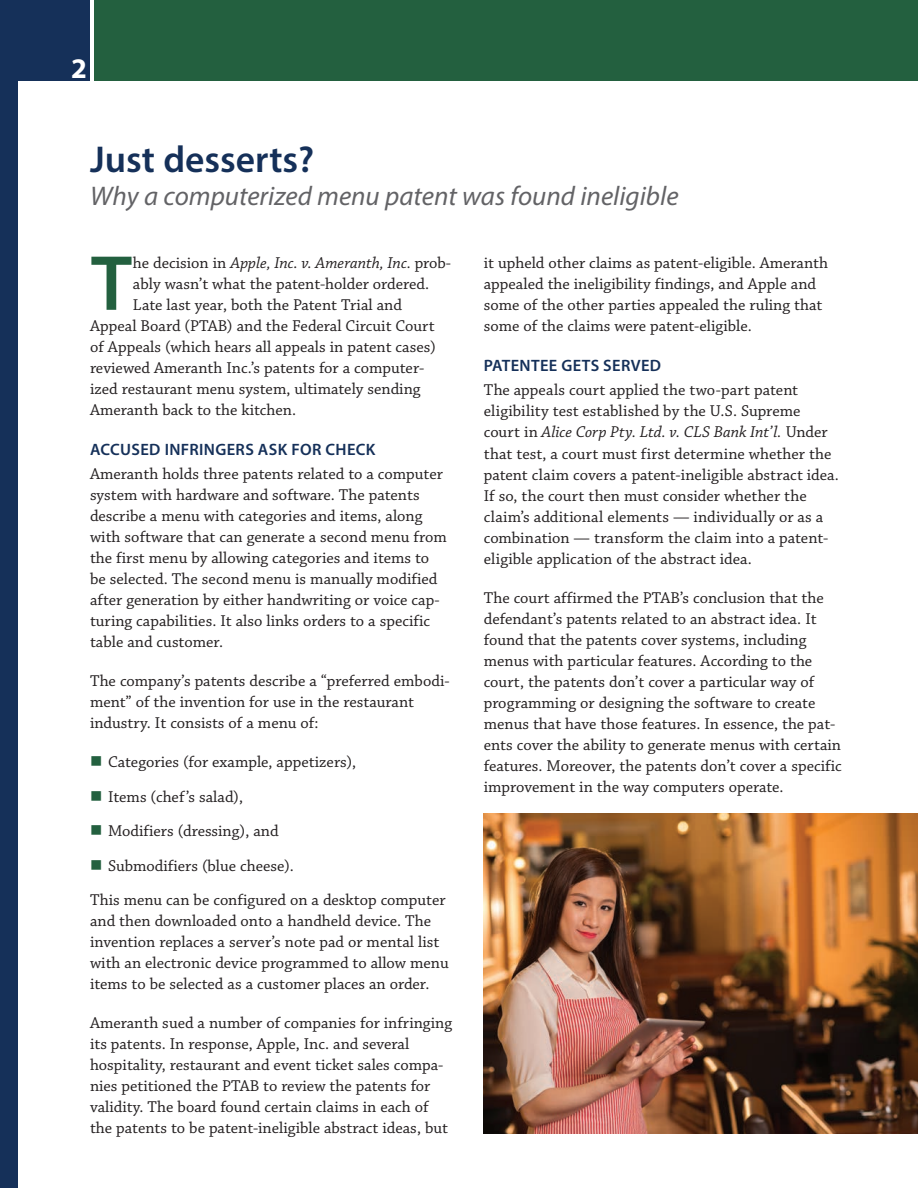
<style>
.page{position:relative;width:918px;height:1188px;background:#fff}
.page>*{position:absolute;margin:0;border:0;box-sizing:border-box;transform-origin:0 0}
.t1{font:600 78.75px "Myriad Pro";color:#23603f}
.t2{font:600 37.5px "Myriad Pro";color:#153059}
.t3{font:700 28.5px "Myriad Pro";color:#fff}
.t4{font:italic 27px "Myriad Pro";color:#636366}
.t5{font:16.5px/21px "Chaparral Pro";color:#231f20}
.t6{font:600 16.5px "Myriad Pro";letter-spacing:.02em;color:#153059}
.t7{font:italic 16.5px "Chaparral Pro";color:#231f20}
.s1{font-style:normal}
.s2{color:#23603f}
.s3{font-style:italic}
</style>
<div class="page">
<div style="left:94px;top:0;width:824px;height:81px;background:#23603f"></div>
<div style="left:0;top:0;width:90px;height:81px;background:#153059"></div>
<div style="left:0;top:72px;width:18px;height:1116px;background:#153059"></div>
<img style="left:484px;top:814px;width:434px;height:320px">
<h3 class="t3" style="left:71px;top:50px;width:17px">2</h3>
<h2 class="t2" style="left:90px;top:136px;width:226px">Just desserts?</h2>
<h3 class="t4" style="left:90px;top:179px;width:590px">Why a computerized menu patent was found ineligible</h3>
<h1 class="t1" style="left:91px;top:233px;width:43px">T</h1>
<p class="t7" style="left:133px;top:254px;width:320px"><span class="s1">he decision in</span> Apple, Inc. v. Ameranth, Inc. <span class="s1">prob-</span></p>
<p class="t5" style="left:133px;top:274px;width:298px">ably wasn’t what the patent-holder ordered.</p>
<p class="t5" style="left:133px;top:295px;width:271px">Late last year, both the Patent Trial and</p>
<p class="t5" style="left:90px;top:316px;width:346px">Appeal Board (PTAB) and the Federal Circuit Court</p>
<p class="t5" style="left:90px;top:337px;width:347px">of Appeals (which hears all appeals in patent cases)</p>
<p class="t5" style="left:90px;top:358px;width:336px">reviewed Ameranth Inc.’s patents for a computer-</p>
<p class="t5" style="left:90px;top:379px;width:332px">ized restaurant menu system, ultimately sending</p>
<p class="t5" style="left:90px;top:400px;width:208px">Ameranth back to the kitchen.</p>
<p class="t6" style="left:90px;top:439px;width:287px">ACCUSED INFRINGERS ASK FOR CHECK</p>
<p class="t5" style="left:90px;top:464px;width:358px">Ameranth holds three patents related to a computer system with hardware and software. The patents describe a menu with categories and items, along with software that can generate a second menu from the first menu by allowing categories and items to be selected. The second menu is manually modified after generation by either handwriting or voice cap&shy;turing capabilities. It also links orders to a specific table and customer.</p>
<p class="t5" style="left:90px;top:671px;width:361px">The company’s patents describe a “preferred embodi&shy;ment” of the invention for use in the restaurant industry. It consists of a menu of:</p>
<p class="t5" style="left:90px;top:752px;width:268px"><span class="s2">■</span> Categories (for example, appetizers),</p>
<p class="t5" style="left:90px;top:787px;width:155px"><span class="s2">■</span> Items (chef’s salad),</p>
<p class="t5" style="left:90px;top:821px;width:190px"><span class="s2">■</span> Modifiers (dressing), and</p>
<p class="t5" style="left:90px;top:849px;width:357px;line-height:34.5px"><span class="s2">■</span> Submodifiers (blue cheese).<br>This menu can be configured on a desktop computer</p>
<p class="t5" style="left:90px;top:911px;width:360px">and then downloaded onto a handheld device. The invention replaces a server’s note pad or mental list with an electronic device programmed to allow menu items to be selected as a customer places an order.</p>
<p class="t5" style="left:90px;top:1013px;width:364px">Ameranth sued a number of companies for infringing its patents. In response, Apple, Inc. and several hospitality, restaurant and event ticket sales compa&shy;nies petitioned the PTAB to review the patents for validity. The board found certain claims in each of the patents to be patent-ineligible abstract ideas, but</p>
<p class="t5" style="left:484px;top:253px;width:346px">it upheld other claims as patent-eligible. Ameranth appealed the ineligibility findings, and Apple and some of the other parties appealed the ruling that some of the claims were patent-eligible.</p>
<p class="t6" style="left:484px;top:355px;width:179px">PATENTEE GETS SERVED</p>
<p class="t5" style="left:484px;top:380px;width:357px">The appeals court applied the two-part patent eligibility test established by the U.S. Supreme court in <span class="s3">Alice Corp Pty. Ltd. v. CLS Bank Int’l.</span> Under that test, a court must first determine whether the patent claim covers a patent-ineligible abstract idea.<br>If so, the court then must consider whether the claim’s additional elements — individually or as a combination — transform the claim into a patent&shy;eligible application of the abstract idea.</p>
<p class="t5" style="left:484px;top:587px;width:360px">The court affirmed the PTAB’s conclusion that the defendant’s patents related to an abstract idea. It found that the patents cover systems, including menus with particular features. According to the court, the patents don’t cover a particular way of programming or designing the software to create menus that have those features. In essence, the pat&shy;ents cover the ability to generate menus with certain features. Moreover, the patents don’t cover a specific improvement in the way computers operate.</p>
</div>
